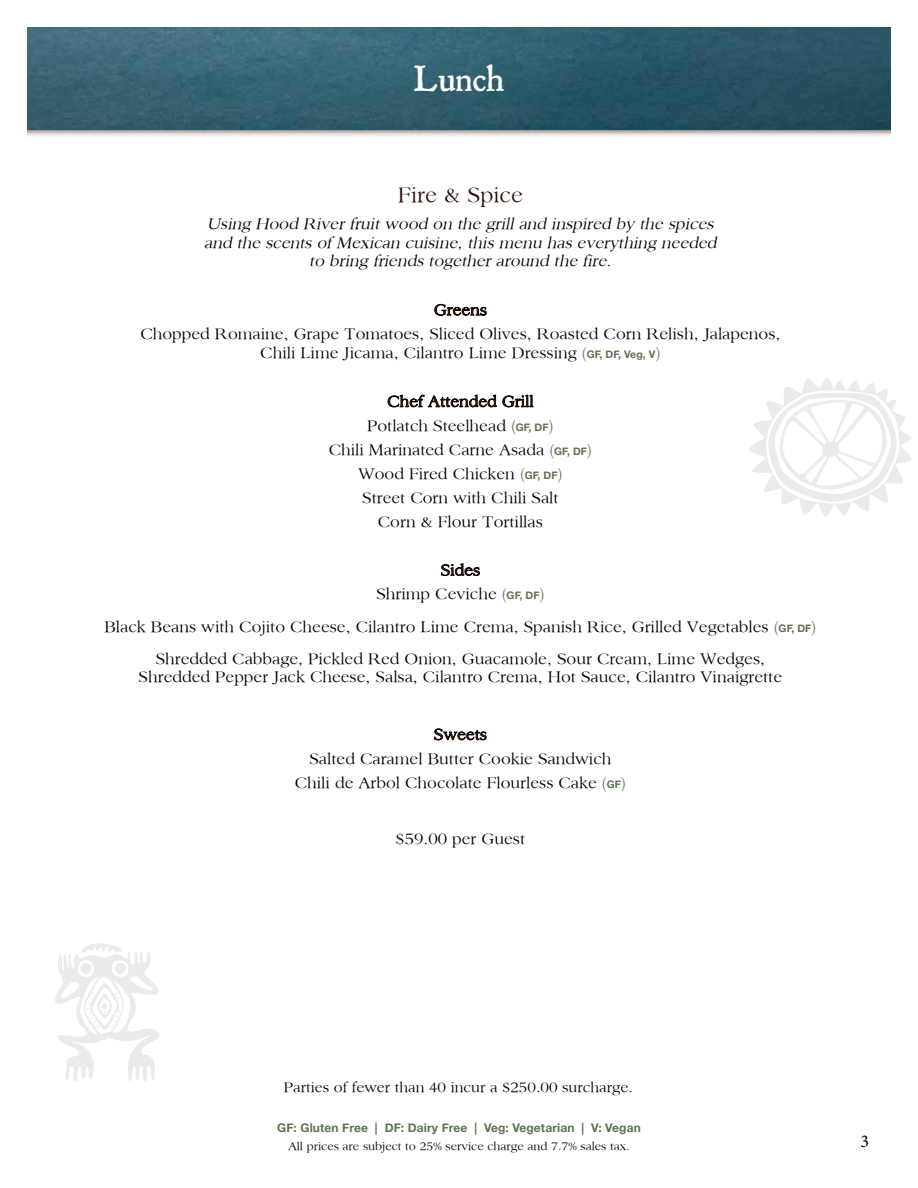
<style>
.page{position:relative;width:918px;height:1188px;background:#fff}
.page>*{position:absolute;margin:0;border:0;box-sizing:border-box;transform-origin:0 0}
.t1{font:37.5px "P22 Mayflower";color:#fff}
.t2{font:22.5px "Sanford";color:#300e00}
.t3{font:18px "Minion Pro";color:#000}
.t4{font:16.5px/24px "Sanford";color:#000;text-align:center}
.t5{font:italic 16.5px/18.8px "Sanford";color:#000;text-align:center}
.t6{font:16.5px "Sanford";color:#300e00}
.t7{font:15px "Sanford";color:#000}
.t8{font:12px "Sanford";color:#000}
.t9{font:700 12px "Helvetica Neue";letter-spacing:.01em;color:#5f7252}
.s1{color:#5f7252}
.s2{font-family:"Helvetica Neue";font-weight:700;font-size:10.5px;color:#5f7252}
</style>
<div class="page">
<svg style="left:27px;top:130px;width:864px;height:6px;background:#d0c8c5"></svg>
<img style="left:27px;top:27px;width:864px;height:103px">
<svg style="left:434px;top:303px;width:53px;height:13px"></svg>
<svg style="left:387px;top:394px;width:147px;height:14px"></svg>
<svg style="left:749px;top:378px;width:163px;height:139px"></svg>
<svg style="left:441px;top:563px;width:39px;height:14px"></svg>
<svg style="left:434px;top:728px;width:53px;height:13px"></svg>
<svg style="left:55px;top:943px;width:105px;height:138px"></svg>
<p class="t1" style="left:413px;top:58px;width:93px">Lunch</p>
<h1 class="t2" style="left:398px;top:181px;width:127px">Fire &amp; Spice</h1>
<p class="t5" style="left:204px;top:214px;width:517px">Using Hood River fruit wood on the grill and inspired by the spices and the scents of Mexican cuisine, this menu has everything needed to bring friends together around the fire.</p>
<p class="t6" style="left:434px;top:300px;width:55px">Greens</p>
<p class="t4" style="left:140px;top:324px;width:642px;line-height:18.8px">Chopped Romaine, Grape Tomatoes, Sliced Olives, Roasted Corn Relish, Jalapenos,<br>Chili Lime Jicama, Cilantro Lime Dressing <span class="s1">(</span><span class="s2">GF, DF, Veg, V</span><span class="s1">)</span></p>
<p class="t6" style="left:387px;top:391px;width:148px">Chef Attended Grill</p>
<p class="t4" style="left:329px;top:413px;width:265px">Potlatch Steelhead <span class="s1">(</span><span class="s2">GF, DF</span><span class="s1">)<br></span>Chili Marinated Carne Asada <span class="s1">(</span><span class="s2">GF, DF</span><span class="s1">)<br></span>Wood Fired Chicken <span class="s1">(</span><span class="s2">GF, DF</span><span class="s1">)<br></span>Street Corn with Chili Salt<br>Corn &amp; Flour Tortillas</p>
<p class="t6" style="left:441px;top:560px;width:41px">Sides</p>
<p class="t4" style="left:104px;top:577px;width:714px;line-height:32.2px">Shrimp Ceviche <span class="s1">(</span><span class="s2">GF, DF</span><span class="s1">)<br></span>Black Beans with Cojito Cheese, Cilantro Lime Crema, Spanish Rice, Grilled Vegetables <span class="s1">(</span><span class="s2">GF, DF</span><span class="s1">)<br></span>Shredded Cabbage, Pickled Red Onion, Guacamole, Sour Cream, Lime Wedges,</p>
<p class="t4" style="left:139px;top:664px;width:645px">Shredded Pepper Jack Cheese, Salsa, Cilantro Crema, Hot Sauce, Cilantro Vinaigrette</p>
<p class="t6" style="left:434px;top:724px;width:55px">Sweets</p>
<p class="t4" style="left:295px;top:746px;width:333px">Salted Caramel Butter Cookie Sandwich<br>Chili de Arbol Chocolate Flourless Cake <span class="s1">(</span><span class="s2">GF</span><span class="s1">)</span></p>
<p class="t4" style="left:396px;top:826px;width:131px">$59.00 per Guest</p>
<p class="t7" style="left:284px;top:1078px;width:350px">Parties of fewer than 40 incur a $250.00 surcharge.</p>
<p class="t9" style="left:277px;top:1119px;width:365px">GF: Gluten Free | DF: Dairy Free | Veg: Vegetarian | V: Vegan</p>
<p class="t8" style="left:288px;top:1139px;width:343px">All prices are subject to 25% service charge and 7.7% sales tax.</p>
<p class="t3" style="left:861px;top:1129px;width:10px">3</p>
</div>
